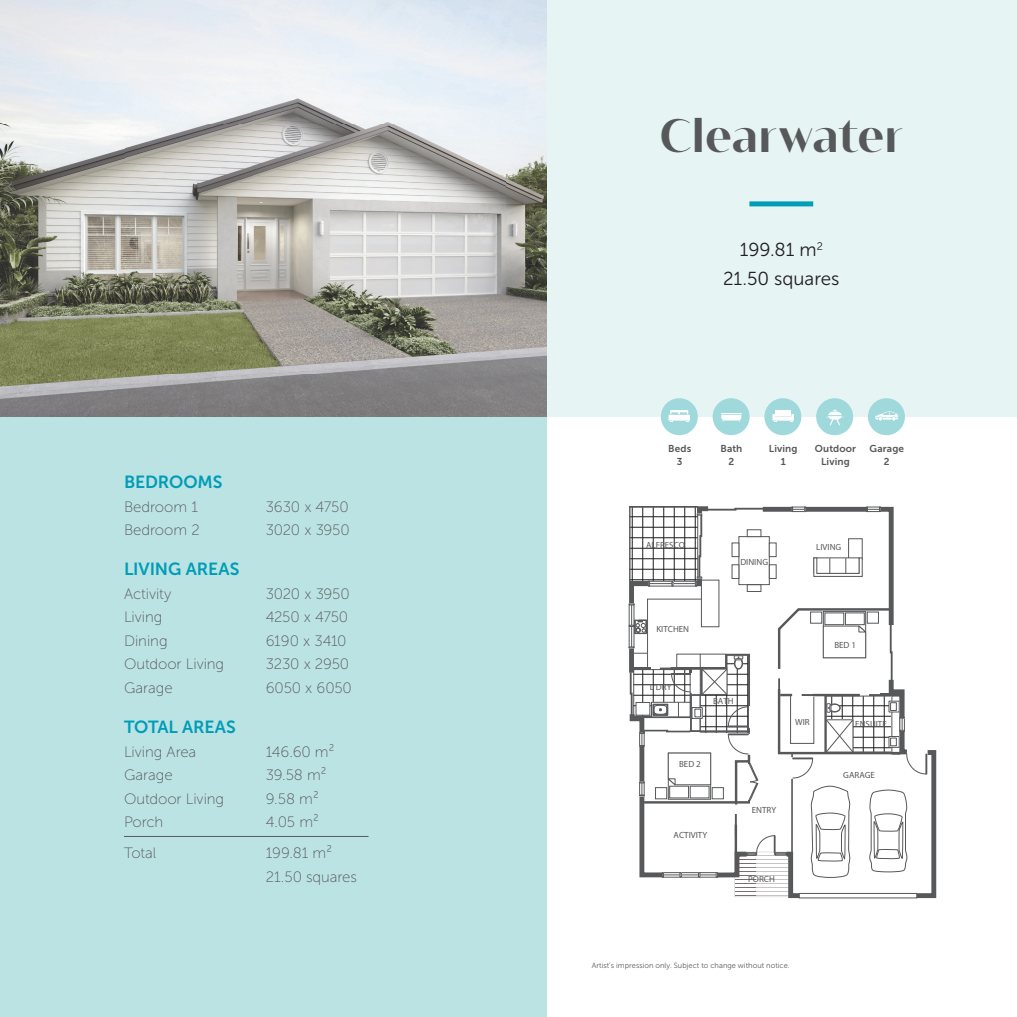
<style>
.page{position:relative;width:1017px;height:1017px;background:#fff}
.page>*{position:absolute;margin:0;border:0;box-sizing:border-box;transform-origin:0 0}
.t1{font:700 43.75px "Bw Vivant";letter-spacing:.01em;color:#57585a}
.t2{font:18.75px/28.8px "Museo Sans 300";color:#231f20;text-align:center}
.t3{font:17.5px "Museo Sans 700";letter-spacing:-.005em;color:#009db7}
.t4{font:15px/23.5px "Museo Sans 100";letter-spacing:-.005em;color:#57585a}
.t5{font:10px/12.9px "Museo Sans 700";letter-spacing:.01em;color:#57585a;text-align:center}
.t6{font:9px "Myriad Pro";color:#57585a}
.t7{font:7.5px "Museo Sans 300";color:#57585a}
</style>
<div class="page">
<div style="left:547px;top:0;width:470px;height:416px;background:#e6f4f4"></div>
<div style="left:0;top:371px;width:547px;height:646px;background:#bce3e4"></div>
<img style="left:0;top:0;width:547px;height:416px">
<svg style="left:629px;top:506px;width:307px;height:392px"></svg>
<div style="left:661px;top:398px;width:37px;height:37px;background:#9fd9db;border-radius:50%"></div>
<svg style="left:669px;top:410px;width:21px;height:12px"></svg>
<div style="left:713px;top:398px;width:37px;height:37px;background:#9fd9db;border-radius:50%"></div>
<svg style="left:721px;top:413px;width:21px;height:9px"></svg>
<div style="left:764px;top:398px;width:37px;height:37px;background:#9fd9db;border-radius:50%"></div>
<div style="left:776px;top:410px;width:7px;height:6px;background:#fff"></div>
<div style="left:783px;top:410px;width:8px;height:6px;background:#fff"></div>
<svg style="left:772px;top:414px;width:22px;height:8px"></svg>
<div style="left:816px;top:398px;width:37px;height:37px;background:#9fd9db;border-radius:50%"></div>
<svg style="left:826px;top:410px;width:18px;height:15px"></svg>
<div style="left:868px;top:398px;width:37px;height:37px;background:#9fd9db;border-radius:50%"></div>
<svg style="left:875px;top:411px;width:23px;height:10px"></svg>
<div style="left:749px;top:201px;width:64px;height:5px;background:#009db7"></div>
<hr style="left:124px;top:836px;width:245px;height:1px;background:#57585a">
<hr style="left:1016px;top:365px;width:1px;height:652px;background:#c4e5ee">
<hr style="left:1016px;top:0;width:1px;height:416px;background:#fff">
<p class="t3" style="left:124px;top:472px;width:100px">BEDROOMS</p>
<p class="t4" style="left:124px;top:495px;width:75px">Bedroom 1</p>
<p class="t4" style="left:266px;top:495px;width:84px">3630 x 4750</p>
<p class="t4" style="left:124px;top:518px;width:77px">Bedroom 2</p>
<p class="t4" style="left:266px;top:518px;width:86px">3020 x 3950</p>
<p class="t3" style="left:124px;top:559px;width:117px">LIVING AREAS</p>
<p class="t4" style="left:124px;top:582px;width:49px">Activity</p>
<p class="t4" style="left:266px;top:582px;width:86px">3020 x 3950</p>
<p class="t4" style="left:124px;top:606px;width:40px">Living</p>
<p class="t4" style="left:266px;top:606px;width:84px">4250 x 4750</p>
<p class="t4" style="left:124px;top:629px;width:45px">Dining</p>
<p class="t4" style="left:266px;top:629px;width:82px">6190 x 3410</p>
<p class="t4" style="left:124px;top:653px;width:102px">Outdoor Living</p>
<p class="t4" style="left:266px;top:653px;width:85px">3230 x 2950</p>
<p class="t4" style="left:124px;top:676px;width:50px">Garage</p>
<p class="t4" style="left:266px;top:676px;width:88px">6050 x 6050</p>
<p class="t3" style="left:124px;top:717px;width:113px">TOTAL AREAS</p>
<p class="t4" style="left:124px;top:740px;width:74px">Living Area</p>
<p class="t4" style="left:266px;top:740px;width:70px">146.60 m²</p>
<p class="t4" style="left:124px;top:764px;width:50px">Garage</p>
<p class="t4" style="left:266px;top:764px;width:62px">39.58 m²</p>
<p class="t4" style="left:124px;top:787px;width:102px">Outdoor Living</p>
<p class="t4" style="left:266px;top:787px;width:54px">9.58 m²</p>
<p class="t4" style="left:124px;top:811px;width:41px">Porch</p>
<p class="t4" style="left:266px;top:811px;width:55px">4.05 m²</p>
<p class="t4" style="left:124px;top:841px;width:34px">Total</p>
<p class="t4" style="left:266px;top:841px;width:93px">199.81 m²<br>21.50 squares</p>
<h1 class="t1" style="left:660px;top:109px;width:245px">Clearwater</h1>
<p class="t2" style="left:723px;top:236px;width:118px">199.81 m<sup>2<br></sup>21.50 squares</p>
<p class="t5" style="left:815px;top:442px;width:43px">Outdoor<br>Living</p>
<p class="t5" style="left:668px;top:442px;width:25px">Beds<br>3</p>
<p class="t5" style="left:720px;top:442px;width:23px">Bath<br>2</p>
<p class="t5" style="left:769px;top:442px;width:30px">Living<br>1</p>
<p class="t5" style="left:870px;top:442px;width:36px">Garage<br>2</p>
<p class="t6" style="left:646px;top:539px;width:40px">ALFRESCO</p>
<p class="t6" style="left:740px;top:556px;width:29px">DINING</p>
<p class="t6" style="left:816px;top:541px;width:27px">LIVING</p>
<p class="t6" style="left:656px;top:623px;width:34px">KITCHEN</p>
<p class="t6" style="left:650px;top:682px;width:23px">L’DRY</p>
<p class="t6" style="left:713px;top:695px;width:22px">BATH</p>
<p class="t6" style="left:679px;top:758px;width:23px">BED 2</p>
<p class="t6" style="left:674px;top:830px;width:35px">ACTIVITY</p>
<p class="t6" style="left:752px;top:804px;width:26px">ENTRY</p>
<p class="t6" style="left:748px;top:873px;width:28px">PORCH</p>
<p class="t6" style="left:834px;top:639px;width:23px">BED 1</p>
<p class="t6" style="left:795px;top:716px;width:16px">WIR</p>
<p class="t6" style="left:855px;top:718px;width:33px">ENSUITE</p>
<p class="t6" style="left:843px;top:769px;width:33px">GARAGE</p>
<p class="t7" style="left:592px;top:961px;width:199px">Artist’s impression only. Subject to change without notice.</p>
</div>
